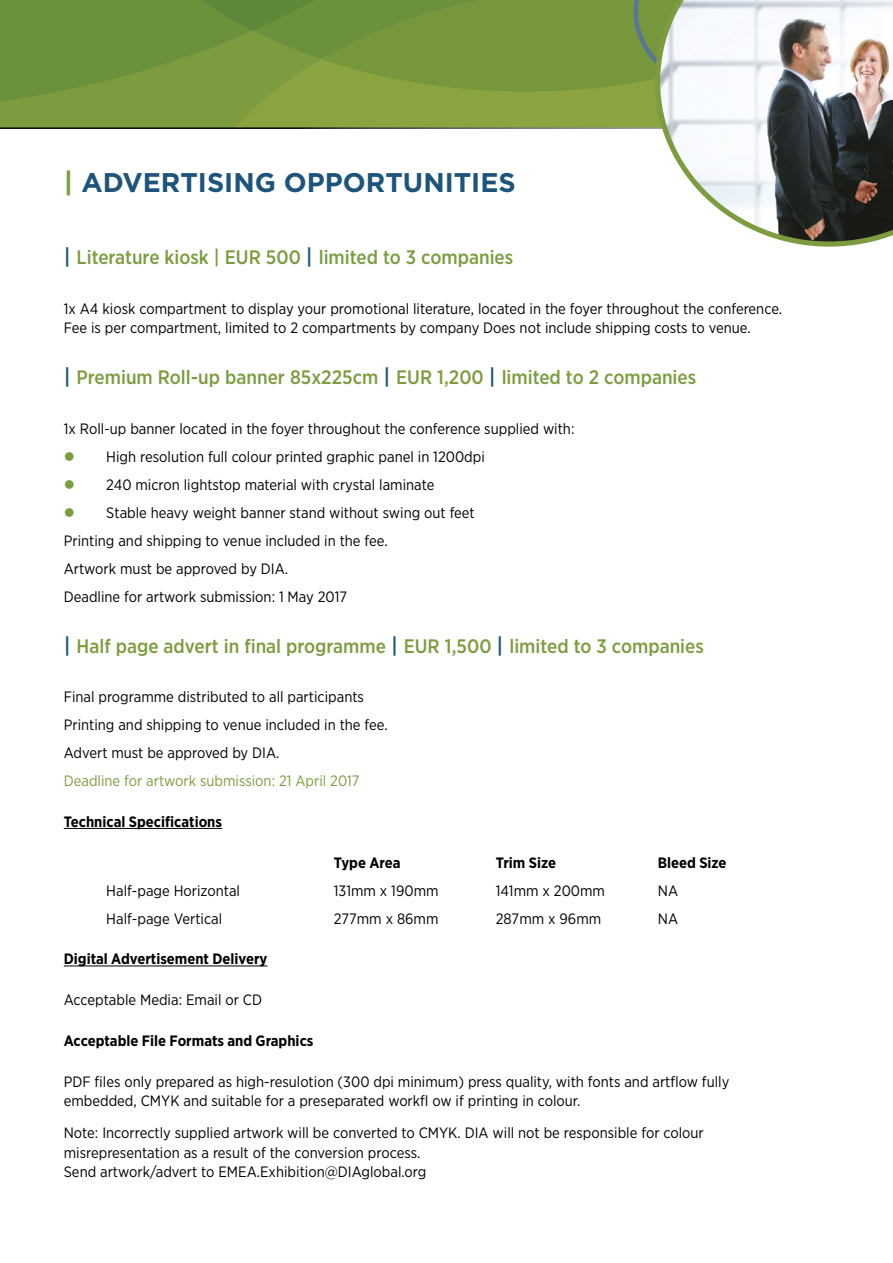
<style>
.page{position:relative;width:893px;height:1263px;background:#fff}
.page>*{position:absolute;margin:0;border:0;box-sizing:border-box;transform-origin:0 0}
.t1{font:700 27px "Gotham";color:#1d547b}
.t2{font:500 19.5px "Gotham Narrow";color:#7d9c3f}
.t3{font:15px/28px "Gotham Narrow";color:#000}
.t4{font:700 15px "Gotham Narrow";color:#000}
.t5{font:15px "Gotham Narrow";color:#7d9c3f}
.s1{color:#7d9c3f}
.s2{font-family:"Gotham";font-size:21px;color:#1d547b}
</style>
<div class="page">
<svg style="left:0;top:0;width:655px;height:129px;background:#78973d"></svg>
<svg style="left:634px;top:0;width:21px;height:82px;background:#72914b"></svg>
<svg style="left:655px;top:0;width:238px;height:247px"></svg>
<hr style="left:64px;top:828px;width:158px;height:1px;background:#000">
<hr style="left:64px;top:965px;width:203px;height:1px;background:#000">
<h1 class="t1" style="left:64px;top:164px;width:453px"><span class="s1">|</span> ADVERTISING OPPORTUNITIES</h1>
<h2 class="t2" style="left:64px;top:245px;width:451px"><span class="s2">|</span> Literature kiosk | EUR 500 <span class="s2">|</span> limited to 3 companies</h2>
<p class="t3" style="left:64px;top:298px;width:720px;line-height:19.5px">1x A4 kiosk compartment to display your promotional literature, located in the foyer throughout the conference.<br>Fee is per compartment, limited to 2 compartments by company Does not include shipping costs to venue.</p>
<h2 class="t2" style="left:64px;top:365px;width:634px"><span class="s2">|</span> Premium Roll-up banner 85x225cm <span class="s2">|</span> EUR 1,200 <span class="s2">|</span> limited to 2 companies</h2>
<p class="t3" style="left:64px;top:414px;width:512px">1x Roll-up banner located in the foyer throughout the conference supplied with:</p>
<p class="t3" style="left:64px;top:442px;width:423px"><span class="s1">●</span> High resolution full colour printed graphic panel in 1200dpi</p>
<p class="t3" style="left:64px;top:470px;width:372px"><span class="s1">●</span> 240 micron lightstop material with crystal laminate</p>
<p class="t3" style="left:64px;top:498px;width:413px"><span class="s1">●</span> Stable heavy weight banner stand without swing out feet Printing and shipping to venue included in the fee.<br>Artwork must be approved by DIA.<br>Deadline for artwork submission: 1 May 2017</p>
<h2 class="t2" style="left:64px;top:634px;width:642px"><span class="s2">|</span> Half page advert in final programme <span class="s2">|</span> EUR 1,500 <span class="s2">|</span> limited to 3 companies</h2>
<p class="t3" style="left:64px;top:682px;width:325px">Final programme distributed to all participants<br>Printing and shipping to venue included in the fee.<br>Advert must be approved by DIA.</p>
<p class="t5" style="left:64px;top:771px;width:297px">Deadline for artwork submission: 21 April 2017</p>
<p class="t4" style="left:64px;top:812px;width:160px">Technical Specifications</p>
<p class="t4" style="left:334px;top:853px;width:68px">Type Area</p>
<p class="t4" style="left:496px;top:853px;width:62px">Trim Size</p>
<p class="t4" style="left:658px;top:853px;width:70px">Bleed Size</p>
<p class="t3" style="left:106px;top:876px;width:135px">Half-page Horizontal</p>
<p class="t3" style="left:334px;top:876px;width:106px">131mm x 190mm</p>
<p class="t3" style="left:496px;top:876px;width:111px">141mm x 200mm</p>
<p class="t3" style="left:658px;top:876px;width:22px">NA</p>
<p class="t3" style="left:106px;top:904px;width:117px">Half-page Vertical</p>
<p class="t3" style="left:334px;top:904px;width:106px">277mm x 86mm</p>
<p class="t3" style="left:496px;top:904px;width:107px">287mm x 96mm</p>
<p class="t3" style="left:658px;top:904px;width:22px">NA</p>
<p class="t4" style="left:64px;top:949px;width:205px">Digital Advertisement Delivery</p>
<p class="t3" style="left:64px;top:985px;width:200px">Acceptable Media: Email or CD</p>
<p class="t4" style="left:64px;top:1031px;width:251px">Acceptable File Formats and Graphics</p>
<p class="t3" style="left:64px;top:1071px;width:667px;line-height:19.5px">PDF files only prepared as high-resulotion (300 dpi minimum) press quality, with fonts and artflow fully embedded, CMYK and suitable for a preseparated workfl ow if printing in colour.</p>
<p class="t3" style="left:64px;top:1123px;width:642px;line-height:19.5px">Note: Incorrectly supplied artwork will be converted to CMYK. DIA will not be responsible for colour misrepresentation as a result of the conversion process.<br>Send artwork/advert to EMEA.Exhibition@DIAglobal.org</p>
</div>
